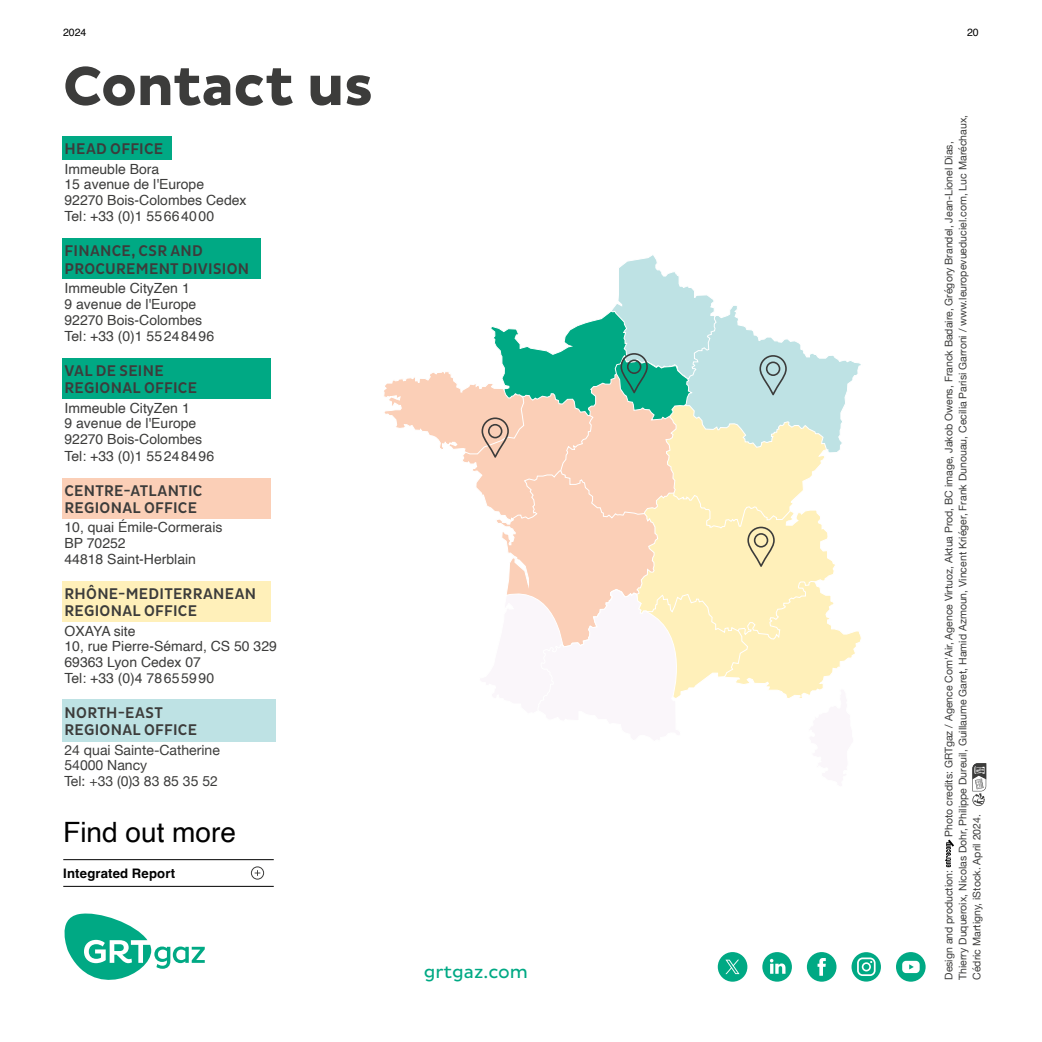
<style>
.page{position:relative;width:1042px;height:1042px;background:#fff}
.page>*{position:absolute;margin:0;border:0;box-sizing:border-box;transform-origin:0 0}
.t1{font:700 56px "Pluto Sans";letter-spacing:-.015em;color:#3c3c3b}
.t2{font:28px "Helvetica";color:#000}
.t3{font:17.5px "Pluto Sans";color:#00a984}
.t4{font:500 15.75px/17.5px "Pluto Sans Cond";letter-spacing:.02em;color:#3c3c3b}
.t5{font:14px/15.9px "Helvetica";color:#3c3c3b}
.t6{font:14px/15.8px "Helvetica Neue";color:#3c3c3b}
.t7{font:700 13.12px "Helvetica";letter-spacing:.015em;color:#000}
.t8{font:10.5px/14px "Helvetica Neue";color:#3c3c3b}
.t9{font:10.5px "Helvetica";color:#000}
.t10{font:700 condensed 3.15px/2.6px "Helvetica Neue";letter-spacing:-.025em;color:#fff;text-align:center;scale:.81 1}
</style>
<div class="page">
<div style="left:62px;top:137px;width:109px;height:23px;background:#00a984"></div>
<div style="left:62px;top:358px;width:208px;height:40px;background:#00a984"></div>
<div style="left:62px;top:700px;width:213px;height:42px;background:#bee2e4"></div>
<div style="left:62px;top:238px;width:198px;height:41px;background:#00a984"></div>
<div style="left:62px;top:477px;width:208px;height:41px;background:#fbcfb7"></div>
<div style="left:62px;top:581px;width:208px;height:41px;background:#fff0ba"></div>
<svg style="left:945px;top:839px;width:9px;height:28px"></svg>
<div style="left:718px;top:952px;width:29px;height:29px;background:#00a984;border-radius:50%"></div>
<div style="left:807px;top:952px;width:29px;height:29px;background:#00a984;border-radius:50%"></div>
<svg style="left:817px;top:958px;width:9px;height:18px"></svg>
<div style="left:896px;top:952px;width:29px;height:29px;background:#00a984;border-radius:50%"></div>
<svg style="left:902px;top:961px;width:17px;height:12px"></svg>
<svg style="left:851px;top:952px;width:30px;height:29px"></svg>
<div style="left:762px;top:952px;width:30px;height:29px;background:#00a984;border-radius:50%"></div>
<svg style="left:770px;top:959px;width:15px;height:15px"></svg>
<svg style="left:64px;top:913px;width:141px;height:67px"></svg>
<svg style="left:384px;top:255px;width:477px;height:443px"></svg>
<svg style="left:725px;top:959px;width:14px;height:15px"></svg>
<svg style="left:255px;top:870px;width:5px;height:6px"></svg>
<div style="left:251px;top:866px;width:13px;height:13px;border:1px solid #3c3c3b;border-radius:50%"></div>
<hr style="left:63px;top:859px;width:211px;height:1px;background:#000">
<hr style="left:63px;top:886px;width:211px;height:1px;background:#000">
<svg style="left:972px;top:763px;width:14px;height:43px"></svg>
<p class="t9" style="left:63px;top:25px;width:25px">2024</p>
<p class="t9" style="left:967px;top:25px;width:13px">20</p>
<h1 class="t1" style="left:63px;top:54px;width:312px">Contact us</h1>
<h3 class="t4" style="left:65px;top:141px;width:100px">HEAD OFFICE</h3>
<h3 class="t5" style="left:64px;top:161px;width:184px">Immeuble Bora<br>15 avenue de l'Europe<br>92270 Bois-Colombes Cedex<br>Tel: +33 (0)1 55664000</h3>
<h3 class="t4" style="left:65px;top:243px;width:186px">FINANCE, CSR AND<br>PROCUREMENT DIVISION</h3>
<h3 class="t5" style="left:64px;top:281px;width:151px">Immeuble CityZen 1<br>9 avenue de l'Europe<br>92270 Bois-Colombes<br>Tel: +33 (0)1 55248496</h3>
<h3 class="t4" style="left:65px;top:362px;width:134px">VAL DE SEINE<br>REGIONAL OFFICE</h3>
<h3 class="t5" style="left:64px;top:400px;width:151px">Immeuble CityZen 1<br>9 avenue de l'Europe<br>92270 Bois-Colombes<br>Tel: +33 (0)1 55248496</h3>
<h3 class="t4" style="left:65px;top:482px;width:139px">CENTRE-ATLANTIC<br>REGIONAL OFFICE</h3>
<h3 class="t5" style="left:64px;top:520px;width:159px">10, quai Émile-Cormerais<br>BP 70252<br>44818 Saint-Herblain</h3>
<h3 class="t4" style="left:65px;top:585px;width:193px">RHÔNE-MEDITERRANEAN<br>REGIONAL OFFICE</h3>
<h3 class="t5" style="left:64px;top:623px;width:214px">OXAYA site<br>10, rue Pierre-Sémard, CS 50 329<br>69363 Lyon Cedex 07<br>Tel: +33 (0)4 78655990</h3>
<h3 class="t4" style="left:65px;top:704px;width:134px">NORTH-EAST<br>REGIONAL OFFICE</h3>
<h3 class="t6" style="left:64px;top:742px;width:157px">24 quai Sainte-Catherine<br>54000 Nancy<br>Tel: +33 (0)3 83 85 35 52</h3>
<h2 class="t2" style="left:63px;top:810px;width:174px">Find out more</h2>
<p class="t7" style="left:63px;top:865px;width:114px">Integrated Report</p>
<h3 class="t3" style="left:424px;top:962px;width:106px">grtgaz.com</h3>
<p class="t8" style="left:942px;top:980px;width:866px;text-indent:143px;rotate:-90deg">Photo credits: GRTgaz / Agence Com'Air, Agence Virtuoz, Aktua Prod, BC image, Jakob Owens, Franck Badaire, Grégory Brandel, Jean-Lionel Dias,<br>Thierry Duqueroix, Nicolas Dohr, Philippe Dureuil, Guillaume Garet, Hamid Azmoun, Vincent Kriéger, Frank Dunouau, Cecilia Parisi Garroni / www.leuropevueduciel.com, Luc Maréchaux,<br>Cédric Martigny, iStock. April 2024.</p>
<p class="t10" style="left:976px;top:772px;width:7px;rotate:-90deg">RE-<br>CYC-<br>LE</p>
<p class="t8" style="left:942px;top:980px;width:111px;rotate:-90deg">Design and production:</p>
</div>
